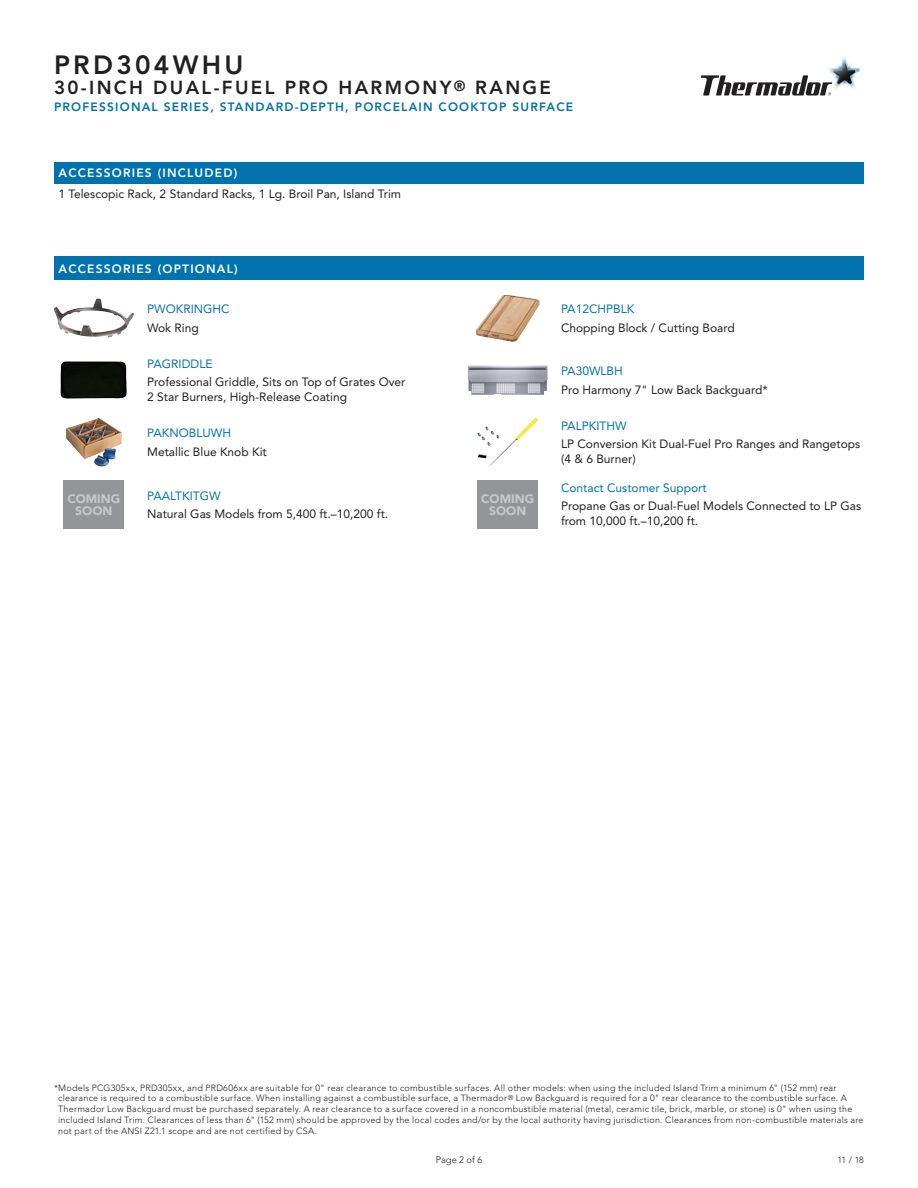
<style>
.page{position:relative;width:918px;height:1188px;background:#fff}
.page>*{position:absolute;margin:0;border:0;box-sizing:border-box;transform-origin:0 0}
.Spec_Page_Title_Mode{font:800 26.25px "Avenir LT Std";letter-spacing:.125em;color:#231f20}
.Spec_Page_Title_Desc{font:800 18.75px "Avenir LT Std";letter-spacing:.125em;color:#231f20}
.t1{font:900 12.15px/12.1px "Avenir LT Std";color:#c7c8ca;text-align:center}
.Spec_Page_Body_Copy{font:12px/15px "Avenir LT Std";color:#231f20}
.Spec_Page_Body_Copy-2{font:12px "Avenir LT Std";color:#0073ae}
.Spec_Page_Title_Seri{font:800 12px "Avenir LT Std";letter-spacing:.1em;color:#0073ae}
.Spec_Page_Chart_Body{font:12px "Avenir LT Std";color:#231f20}
.Spec_Page_Subhead_Ba{font:800 12px "Avenir LT Std";letter-spacing:.1em;color:#fff}
.t2{font:300 9.3px "Avenir LT Std";color:#231f20}
.Spec_Page_Footnote{font:300 9px/10.8px "Avenir LT Std";letter-spacing:.025em;color:#231f20}
</style>
<div class="page">
<img style="left:828px;top:57px;width:33px;height:33px">
<svg style="left:701px;top:75px;width:131px;height:21px"></svg>
<div style="left:54px;top:256px;width:810px;height:24px;background:#0073ae"></div>
<div style="left:54px;top:162px;width:810px;height:22px;background:#0073ae"></div>
<img style="left:468px;top:365px;width:80px;height:30px">
<img style="left:476px;top:295px;width:64px;height:47px">
<img style="left:477px;top:418px;width:61px;height:48px">
<img style="left:54px;top:298px;width:80px;height:39px">
<img style="left:66px;top:418px;width:56px;height:48px">
<div style="left:478px;top:480px;width:60px;height:48px;background:#939598"></div>
<img style="left:60px;top:362px;width:67px;height:37px">
<div style="left:64px;top:480px;width:60px;height:48px;background:#939598"></div>
<p class="Spec_Page_Title_Mode" style="left:54px;top:49px;width:191px">PRD304WHU</p>
<p class="Spec_Page_Title_Desc" style="left:54px;top:76px;width:498px">30-INCH DUAL-FUEL PRO HARMONY<sup>®</sup> RANGE</p>
<p class="Spec_Page_Title_Seri" style="left:54px;top:99px;width:521px">PROFESSIONAL SERIES, STANDARD-DEPTH, PORCELAIN COOKTOP SURFACE</p>
<p class="Spec_Page_Subhead_Ba" style="left:58px;top:166px;width:180px">ACCESSORIES (INCLUDED)</p>
<p class="Spec_Page_Chart_Body" style="left:58px;top:187px;width:344px">1 Telescopic Rack, 2 Standard Racks, 1 Lg. Broil Pan, Island Trim</p>
<h3 class="Spec_Page_Subhead_Ba" style="left:58px;top:261px;width:181px">ACCESSORIES (OPTIONAL)</h3>
<p class="Spec_Page_Body_Copy-2" style="left:147px;top:302px;width:84px">PWOKRINGHC</p>
<p class="Spec_Page_Body_Copy" style="left:147px;top:320px;width:53px">Wok Ring</p>
<p class="Spec_Page_Body_Copy-2" style="left:147px;top:357px;width:67px">PAGRIDDLE</p>
<p class="Spec_Page_Body_Copy" style="left:147px;top:375px;width:260px">Professional Griddle, Sits on Top of Grates Over<br>2 Star Burners, High-Release Coating</p>
<p class="t1" style="left:67px;top:492px;width:54px">COMING<br>SOON</p>
<p class="Spec_Page_Body_Copy-2" style="left:147px;top:426px;width:85px">PAKNOBLUWH</p>
<p class="Spec_Page_Body_Copy" style="left:147px;top:444px;width:121px">Metallic Blue Knob Kit</p>
<p class="Spec_Page_Body_Copy-2" style="left:147px;top:488px;width:75px">PAALTKITGW</p>
<p class="Spec_Page_Body_Copy" style="left:147px;top:506px;width:243px">Natural Gas Models from 5,400 ft.–10,200 ft.</p>
<p class="t1" style="left:481px;top:492px;width:54px">COMING<br>SOON</p>
<p class="Spec_Page_Body_Copy-2" style="left:561px;top:302px;width:75px">PA12CHPBLK</p>
<p class="Spec_Page_Body_Copy" style="left:561px;top:320px;width:175px">Chopping Block / Cutting Board</p>
<p class="Spec_Page_Body_Copy-2" style="left:561px;top:364px;width:63px">PA30WLBH</p>
<p class="Spec_Page_Body_Copy" style="left:561px;top:382px;width:208px">Pro Harmony 7" Low Back Backguard*</p>
<p class="Spec_Page_Body_Copy-2" style="left:561px;top:419px;width:67px">PALPKITHW</p>
<p class="Spec_Page_Body_Copy" style="left:561px;top:437px;width:301px">LP Conversion Kit Dual-Fuel Pro Ranges and Rangetops (4 &amp; 6 Burner)</p>
<p class="Spec_Page_Body_Copy-2" style="left:561px;top:481px;width:147px">Contact Customer Support</p>
<p class="Spec_Page_Body_Copy" style="left:561px;top:499px;width:302px">Propane Gas or Dual-Fuel Models Connected to LP Gas from 10,000 ft.–10,200 ft.</p>
<p class="Spec_Page_Footnote" style="left:58px;top:1082px;width:807px;text-indent:-4px">*Models PCG305xx, PRD305xx, and PRD606xx are suitable for 0" rear clearance to combustible surfaces. All other models: when using the included Island Trim a minimum 6" (152 mm) rear clearance is required to a combustible surface. When installing against a combustible surface, a Thermador<sup>®</sup> Low Backguard is required for a 0" rear clearance to the combustible surface. A Thermador Low Backguard must be purchased separately. A rear clearance to a surface covered in a noncombustible material (metal, ceramic tile, brick, marble, or stone) is 0" when using the included Island Trim. Clearances of less than 6" (152 mm) should be approved by the local codes and/or by the local authority having jurisdiction. Clearances from non-combustible materials are not part of the ANSI Z21.1 scope and are not certified by CSA.</p>
<p class="t2" style="left:436px;top:1155px;width:48px">Page 2 of 6</p>
<p class="Spec_Page_Footnote" style="left:837px;top:1155px;width:28px">11 / 18</p>
</div>
